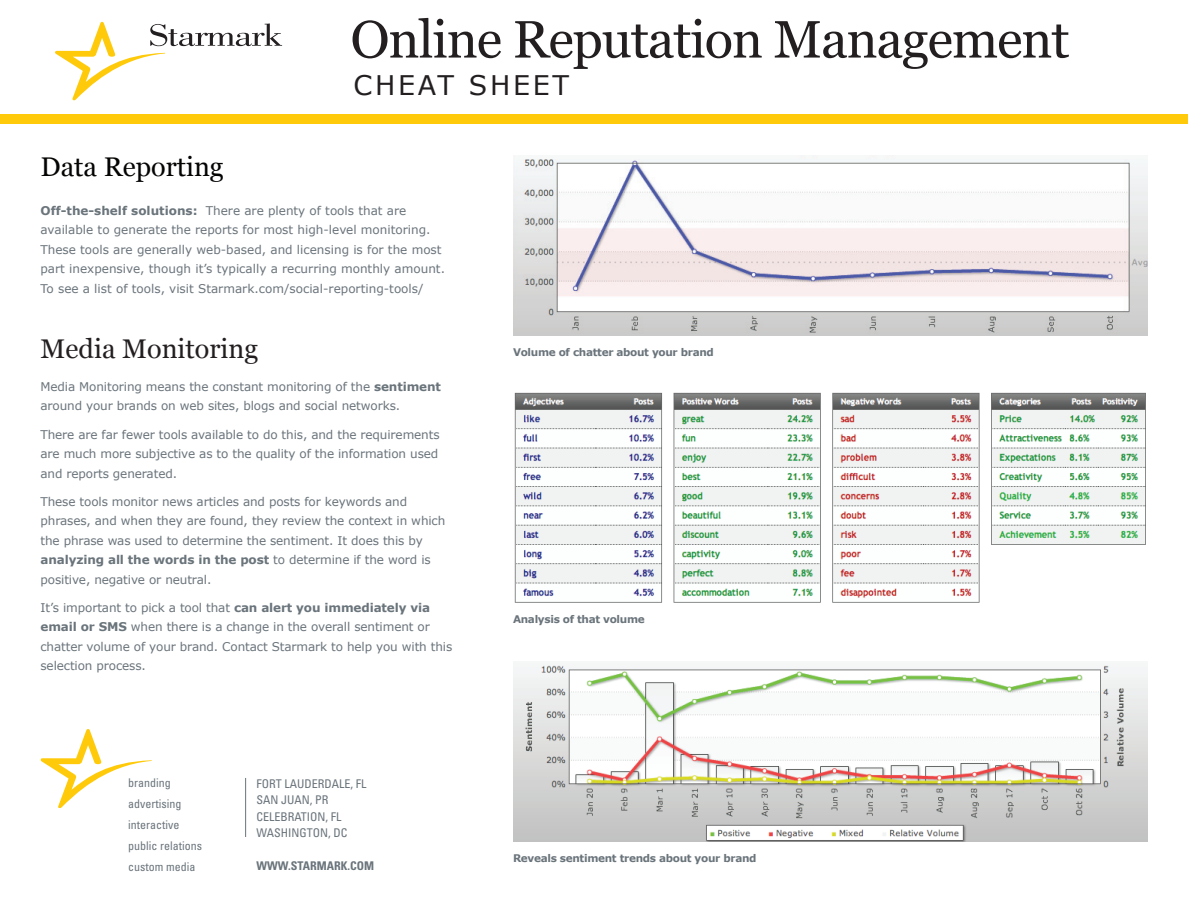
<style>
.page{position:relative;width:1188px;height:918px;background:#fff}
.page>*{position:absolute;margin:0;border:0;box-sizing:border-box;transform-origin:0 0}
.t1{font:52.5px "Georgia";letter-spacing:-.02em;color:#231f20}
.t2{font:27px "Georgia";color:#231f20}
.t3{font:27px "Georgia";color:#040503}
.t4{font:27px "Verdana";letter-spacing:.1em;color:#231f20}
.t5{font:12px/19.5px "Verdana";letter-spacing:-.01em;color:#6a747b}
.t6{font:condensed 12px/21px "Univers";color:#6a747b}
.t7{font:700 condensed 12px "Univers";color:#6a747b}
.t8{font:700 10.5px "Verdana";letter-spacing:-.03em;color:#6a747b}
.s1{font-weight:700}
</style>
<div class="page">
<div style="left:0;top:114px;width:1188px;height:10px;background:#feca0a"></div>
<svg style="left:55px;top:22px;width:227px;height:78px"></svg>
<svg style="left:40px;top:729px;width:112px;height:79px"></svg>
<hr style="left:245px;top:778px;width:1px;height:59px;background:#6a747b">
<img style="left:513px;top:155px;width:635px;height:180px">
<img style="left:513px;top:665px;width:635px;height:177px">
<img style="left:514px;top:392px;width:632px;height:211px">
<h1 class="t1" style="left:351px;top:8px;width:721px">Online Reputation Management</h1>
<h2 class="t4" style="left:354px;top:68px;width:217px">cheat sheet</h2>
<h2 class="t3" style="left:40px;top:150px;width:185px">Data Reporting</h2>
<p class="t5" style="left:40px;top:200px;width:406px"><span class="s1">Off-the-shelf solutions:</span> There are plenty of tools that are available to generate the reports for most high-level monitoring.<br>These tools are generally web-based, and licensing is for the most part inexpensive, though it’s typically a recurring monthly amount.<br>To see a list of tools, visit Starmark.com/social-reporting-tools/</p>
<h2 class="t2" style="left:41px;top:332px;width:219px">Media Monitoring</h2>
<p class="t5" style="left:41px;top:376px;width:402px">Media Monitoring means the constant monitoring of the <span class="s1">sentiment </span>around your brands on web sites, blogs and social networks.</p>
<p class="t5" style="left:41px;top:424px;width:401px;text-align:justify">There are far fewer tools available to do this, and the requirements are much more subjective as to the quality of the information used and reports generated.</p>
<p class="t5" style="left:41px;top:491px;width:406px">These tools monitor news articles and posts for keywords and phrases, and when they are found, they review the context in which the phrase was used to determine the sentiment. It does this by <span class="s1">analyzing all the words in the post</span> to determine if the word is positive, negative or neutral.</p>
<p class="t5" style="left:41px;top:597px;width:413px">It’s important to pick a tool that <span class="s1">can alert you immediately via email or SMS</span> when there is a change in the overall sentiment or chatter volume of your brand. Contact Starmark to help you with this selection process.</p>
<p class="t6" style="left:128px;top:772px;width:75px">branding advertising interactive public relations custom media</p>
<p class="t6" style="left:256px;top:775px;width:111px;line-height:16.5px">FORT LAUDERDALE, FL<br>SAN JUAN, PR<br>CELEBRATION, FL<br>WASHINGTON, DC</p>
<p class="t7" style="left:256px;top:859px;width:119px">WWW.STARMARK.COM</p>
<p class="t8" style="left:513px;top:345px;width:202px">Volume of chatter about your brand</p>
<p class="t8" style="left:513px;top:613px;width:133px">Analysis of that volume</p>
<p class="t8" style="left:513px;top:852px;width:245px">Reveals sentiment trends about your brand</p>
</div>
